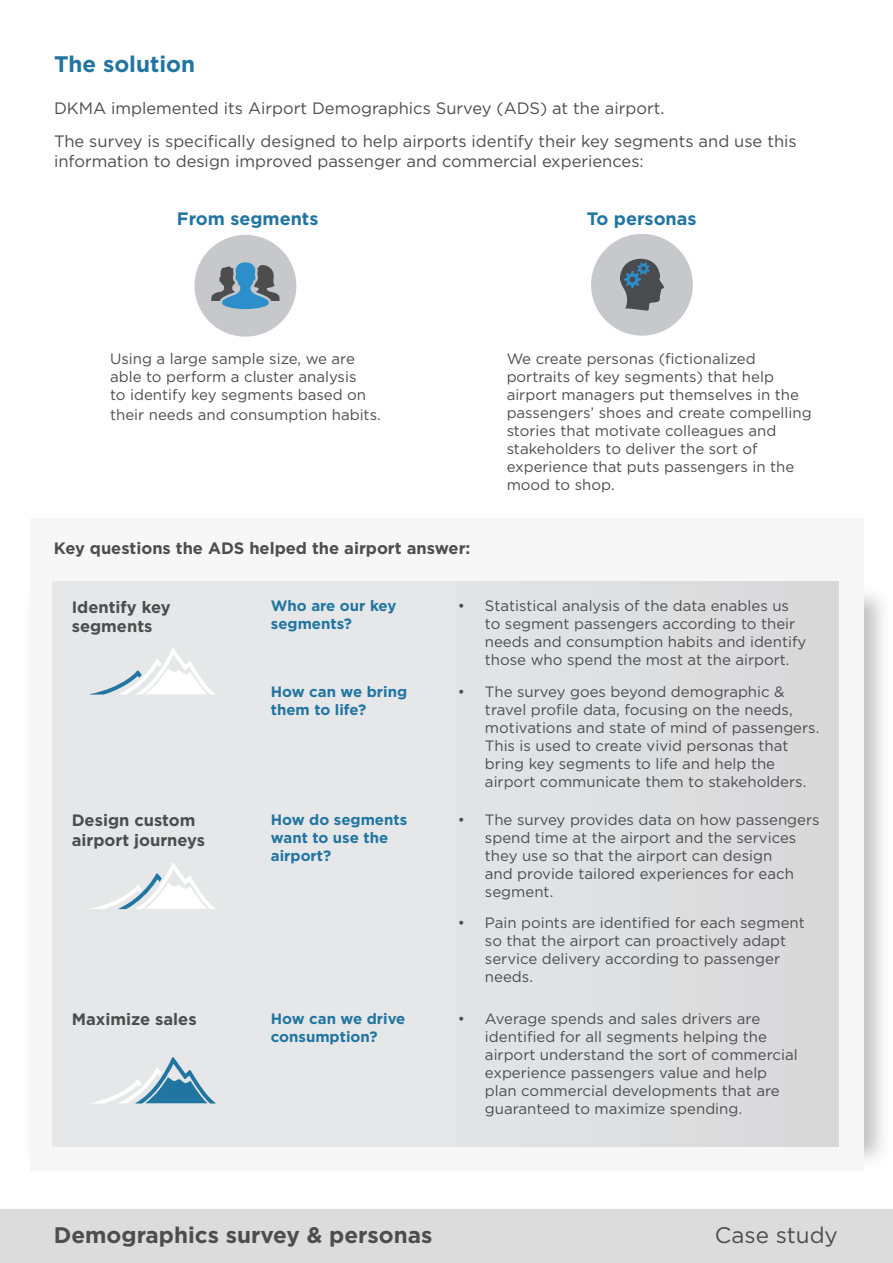
<style>
.page{position:relative;width:893px;height:1263px;background:#fff}
.page>*{position:absolute;margin:0;border:0;box-sizing:border-box;transform-origin:0 0}
.t1{font:700 22.5px "Gotham";color:#4d4d4d}
.t2{font:700 22.5px "Gotham";color:#2175a1}
.t3{font:22.5px "Gotham";color:#4d4d4d}
.t4{font:700 18px "Gotham";color:#2175a1}
.t5{font:16.5px/19.8px "Gotham";color:#4d4d4d}
.t6{font:700 16.5px/19.8px "Gotham";color:#4d4d4d}
.t7{font:15px/18px "Gotham";color:#4d4d4d}
.t8{font:700 15px/18px "Gotham";color:#2175a1}
</style>
<div class="page">
<div style="left:31px;top:519px;width:833px;height:652px;background:#f7f7f7"></div>
<div style="left:53px;top:581px;width:786px;height:565px;background:#e3e4e6"></div>
<svg style="left:91px;top:648px;width:124px;height:46px"></svg>
<svg style="left:90px;top:863px;width:126px;height:46px"></svg>
<svg style="left:92px;top:1057px;width:124px;height:46px"></svg>
<div style="left:195px;top:235px;width:101px;height:102px;background:#c7c8cb;border-radius:50%"></div>
<svg style="left:211px;top:262px;width:69px;height:48px"></svg>
<svg style="left:591px;top:235px;width:102px;height:101px"></svg>
<div style="left:0;top:1209px;width:893px;height:54px;background:#dcdcdc"></div>
<p class="t2" style="left:54px;top:49px;width:143px">The solution</p>
<p class="t5" style="left:54px;top:98px;width:612px">DKMA implemented its Airport Demographics Survey (ADS) at the airport.</p>
<p class="t5" style="left:54px;top:131px;width:744px">The survey is specifically designed to help airports identify their key segments and use this information to design improved passenger and commercial experiences:</p>
<p class="t4" style="left:177px;top:207px;width:143px">From segments</p>
<p class="t4" style="left:587px;top:207px;width:111px">To personas</p>
<p class="t7" style="left:110px;top:349px;width:258px">Using a large sample size, we are able to perform a cluster analysis to identify key segments based on</p>
<p class="t7" style="left:110px;top:405px;width:272px">their needs and consumption habits.</p>
<p class="t6" style="left:54px;top:538px;width:418px">Key questions the ADS helped the airport answer:</p>
<p class="t7" style="left:507px;top:349px;width:306px">We create personas (fictionalized portraits of key segments) that help airport managers put themselves in the passengers’ shoes and create compelling stories that motivate colleagues and stakeholders to deliver the sort of experience that puts passengers in the mood to shop.</p>
<p class="t6" style="left:72px;top:597px;width:101px">Identify key segments</p>
<p class="t6" style="left:72px;top:810px;width:135px">Design custom airport journeys</p>
<p class="t8" style="left:271px;top:597px;width:127px">Who are our key segments?</p>
<p class="t7" style="left:485px;top:597px;width:323px;text-indent:-27px">• Statistical analysis of the data enables us to segment passengers according to their needs and consumption habits and identify those who spend the most at the airport.</p>
<p class="t8" style="left:271px;top:683px;width:138px">How can we bring them to life?</p>
<p class="t7" style="left:485px;top:683px;width:336px;text-indent:-27px">• The survey goes beyond demographic &amp; travel profile data, focusing on the needs, motivations and state of mind of passengers.<br>This is used to create vivid personas that bring key segments to life and help the airport communicate them to stakeholders.</p>
<p class="t8" style="left:271px;top:810px;width:138px">How do segments want to use the airport?</p>
<p class="t7" style="left:485px;top:810px;width:336px;text-indent:-27px">• The survey provides data on how passengers spend time at the airport and the services they use so that the airport can design<br>and provide tailored experiences for each segment.</p>
<p class="t7" style="left:485px;top:913px;width:321px;text-indent:-27px">• Pain points are identified for each segment so that the airport can proactively adapt service delivery according to passenger needs.</p>
<p class="t6" style="left:72px;top:1009px;width:126px">Maximize sales</p>
<p class="t8" style="left:271px;top:1009px;width:136px">How can we drive consumption?</p>
<p class="t7" style="left:485px;top:1009px;width:314px;text-indent:-27px">• Average spends and sales drivers are identified for all segments helping the airport understand the sort of commercial experience passengers value and help plan commercial developments that are guaranteed to maximize spending.</p>
<p class="t1" style="left:54px;top:1220px;width:380px">Demographics survey &amp; personas</p>
<p class="t3" style="left:715px;top:1221px;width:125px">Case study</p>
</div>
